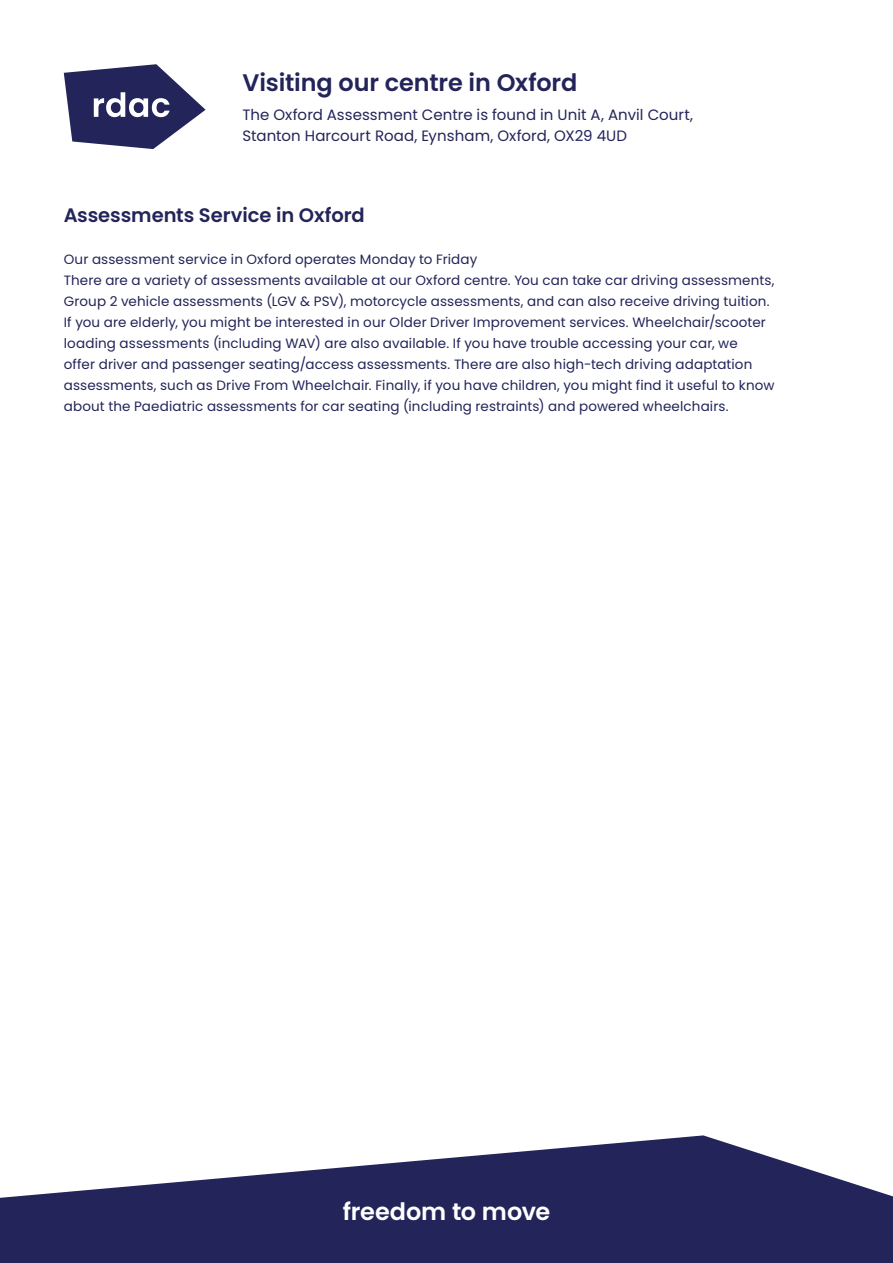
<style>
.page{position:relative;width:893px;height:1263px;background:#fff}
.page>*{position:absolute;margin:0;border:0;box-sizing:border-box;transform-origin:0 0}
.t1{font:600 24px "Poppins";letter-spacing:-.005em;color:#232459}
.t2{font:600 24px "Poppins";letter-spacing:-.005em;color:#fff}
.t3{font:600 19.5px "Poppins";letter-spacing:-.005em;color:#232459}
.t4{font:15px/21px "Poppins";letter-spacing:.005em;color:#232459}
.t5{font:13.5px/21px "Poppins";letter-spacing:.01em;color:#232459}
</style>
<div class="page">
<svg style="left:64px;top:64px;width:142px;height:85px"></svg>
<svg style="left:0;top:1135px;width:893px;height:128px;fill:#232459"></svg>
<p class="t1" style="left:242px;top:69px;width:336px">Visiting our centre in Oxford</p>
<p class="t4" style="left:242px;top:104px;width:452px">The Oxford Assessment Centre is found in Unit A, Anvil Court,<br>Stanton Harcourt Road, Eynsham, Oxford, OX29 4UD</p>
<p class="t3" style="left:64px;top:204px;width:302px">Assessments Service in Oxford</p>
<p class="t5" style="left:64px;top:249px;width:415px">Our assessment service in Oxford operates Monday to Friday</p>
<p class="t5" style="left:64px;top:270px;width:712px">There are a variety of assessments available at our Oxford centre. You can take car driving assessments, Group 2 vehicle assessments (LGV &amp; PSV), motorcycle assessments, and can also receive driving tuition.<br>If you are elderly, you might be interested in our Older Driver Improvement services. Wheelchair/scooter loading assessments (including WAV) are also available. If you have trouble accessing your car, we<br>offer driver and passenger seating/access assessments. There are also high-tech driving adaptation assessments, such as Drive From Wheelchair. Finally, if you have children, you might find it useful to know about the Paediatric assessments for car seating (including restraints) and powered wheelchairs.</p>
<p class="t2" style="left:343px;top:1198px;width:209px">freedom to move</p>
</div>
